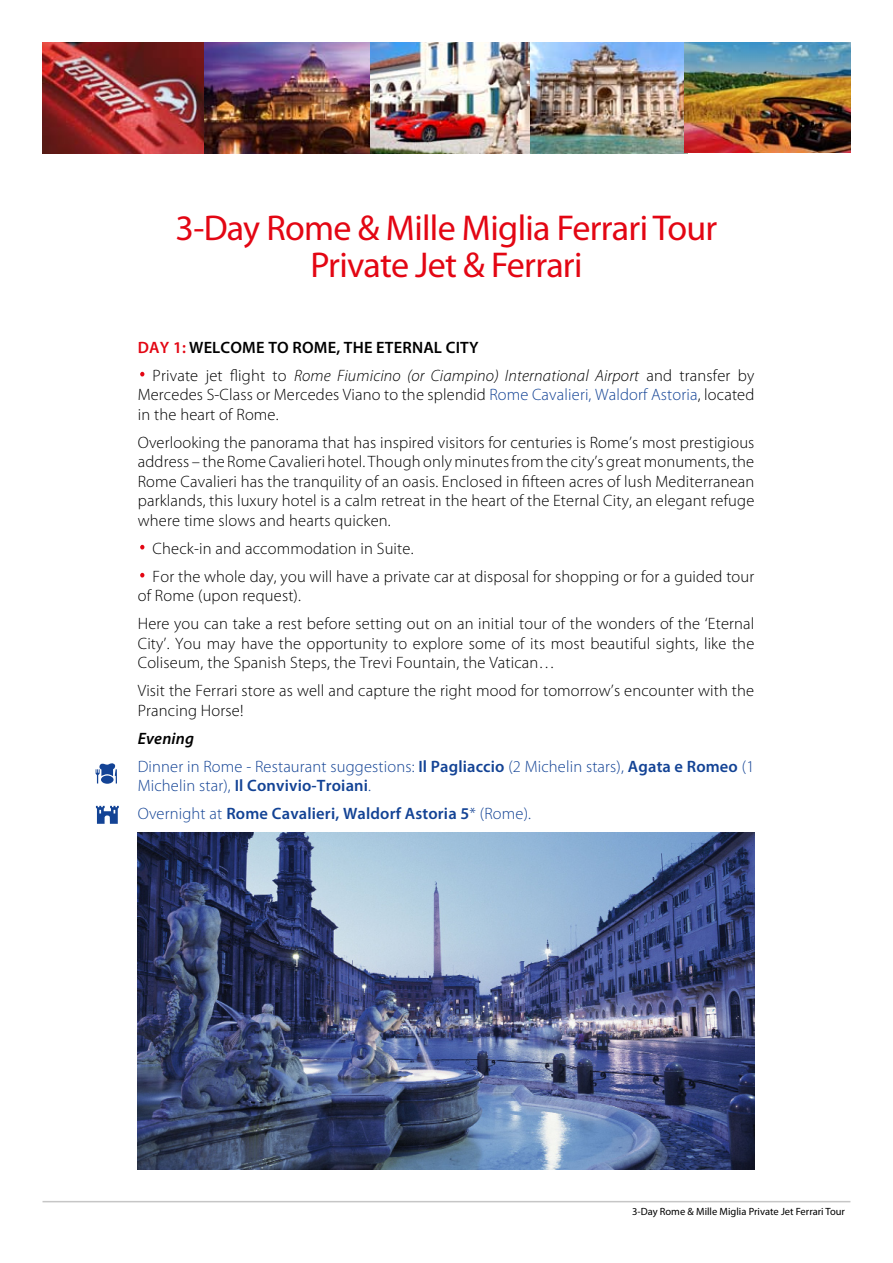
<style>
.page{position:relative;width:893px;height:1263px;background:#fff}
.page>*{position:absolute;margin:0;border:0;box-sizing:border-box;transform-origin:0 0}
.t1{font:300 52.5px "Myriad Pro";color:#e30613}
.t2{font:36px/37.5px "Myriad Pro";letter-spacing:-.02em;color:#e30613;text-align:center}
.t3{font:300 16.5px/19.5px "Myriad Pro";letter-spacing:.01em;color:#000;text-align:justify}
.t4{font:300 16.5px/28px "Myriad Pro";letter-spacing:.01em;color:#134395}
.t5{font:600 16.5px/28px "Myriad Pro";letter-spacing:.01em;color:#134395}
.t6{font:600 16.5px "Myriad Pro";letter-spacing:.01em;color:#000}
.t7{font:10.5px "Myriad Pro";color:#000}
.s1{color:#e30613}
.s2{font-style:italic}
.s3{color:#134395}
.s4{font-weight:600;font-style:italic;color:#000}
.s5{font-weight:600}
.s6{font-weight:300}
</style>
<div class="page">
<hr style="left:43px;top:1201px;width:807px;height:1px;background:#c6c6c6">
<img style="left:370px;top:43px;width:317px;height:110px">
<img style="left:43px;top:43px;width:161px;height:110px">
<img style="left:204px;top:43px;width:166px;height:110px">
<img style="left:685px;top:43px;width:165px;height:109px">
<img style="left:138px;top:832px;width:617px;height:337px">
<svg style="left:96px;top:806px;width:23px;height:18px"></svg>
<svg style="left:96px;top:763px;width:21px;height:20px"></svg>
<h2 class="t2" style="left:176px;top:209px;width:543px">3-Day Rome &amp; Mille Miglia Ferrari Tour<br>Private Jet &amp; Ferrari</h2>
<p class="t6" style="left:138px;top:338px;width:342px"><span class="s1">DAY 1:</span> WELCOME TO ROME, THE ETERNAL CITY</p>
<h1 class="t1" style="left:138px;top:342px;width:11px">·</h1>
<p class="t3" style="left:138px;top:366px;width:618px;text-indent:15px">Private jet flight to <span class="s2">Rome Fiumicino (or Ciampino) International Airport</span> and transfer by Mercedes S-Class or Mercedes Viano to the splendid <span class="s3">Rome Cavalieri, Waldorf Astoria</span>, located in the heart of Rome.</p>
<p class="t3" style="left:138px;top:433px;width:618px">Overlooking the panorama that has inspired visitors for centuries is Rome’s most prestigious address – the Rome Cavalieri hotel. Though only minutes from the city’s great monuments, the Rome Cavalieri has the tranquility of an oasis. Enclosed in fifteen acres of lush Mediterranean parklands, this luxury hotel is a calm retreat in the heart of the Eternal City, an elegant refuge where time slows and hearts quicken.</p>
<h1 class="t1" style="left:138px;top:515px;width:11px">·</h1>
<p class="t3" style="left:153px;top:539px;width:262px">Check-in and accommodation in Suite.</p>
<h1 class="t1" style="left:138px;top:543px;width:11px">·</h1>
<p class="t3" style="left:138px;top:567px;width:618px;text-indent:15px">For the whole day, you will have a private car at disposal for shopping or for a guided tour of Rome (upon request).</p>
<p class="t3" style="left:138px;top:614px;width:618px">Here you can take a rest before setting out on an initial tour of the wonders of the ‘Eternal City’. You may have the opportunity to explore some of its most beautiful sights, like the Coliseum, the Spanish Steps, the Trevi Fountain, the Vatican…</p>
<p class="t3" style="left:138px;top:681px;width:618px">Visit the Ferrari store as well and capture the right mood for tomorrow’s encounter with the<br>Prancing Horse!</p>
<p class="t4" style="left:138px;top:724px;width:618px"><span class="s4">Evening<br></span>Dinner in Rome - Restaurant suggestions: <span class="s5">Il Pagliaccio</span> (2 Michelin stars), <span class="s5">Agata e Romeo</span> (1</p>
<p class="t5" style="left:138px;top:772px;width:395px"><span class="s6">Michelin star),</span> Il Convivio-Troiani<span class="s6">.<br>Overnight at</span> Rome Cavalieri, Waldorf Astoria 5<span class="s6">* (Rome).</span></p>
<p class="t7" style="left:632px;top:1205px;width:214px">3-Day Rome &amp; Mille Miglia Private Jet Ferrari Tour</p>
</div>
